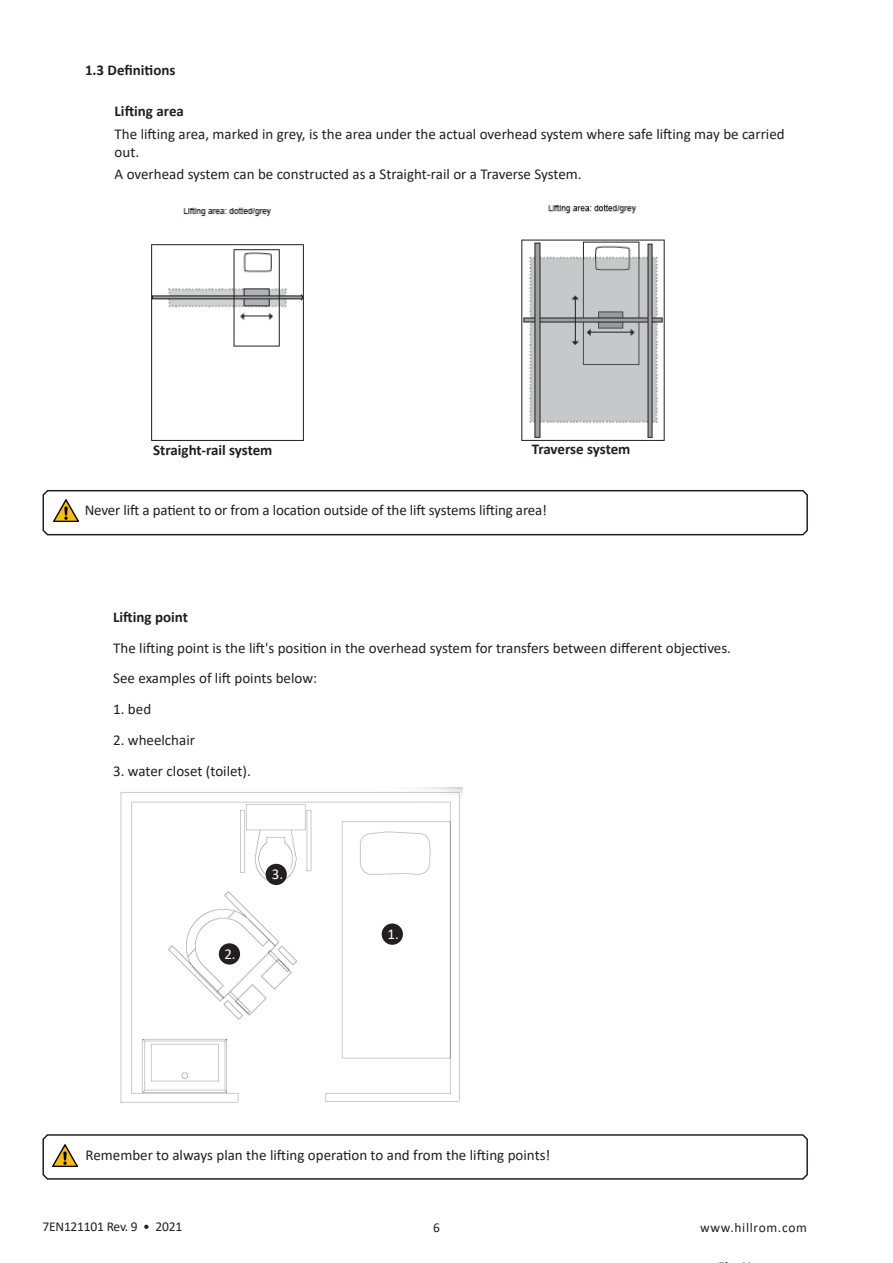
<style>
.page{position:relative;width:893px;height:1263px;background:#fff}
.page>*{position:absolute;margin:0;border:0;box-sizing:border-box;transform-origin:0 0}
.Brö_helv_11{font:15px/18px "Calibri";color:#231f20}
.Brö_helv_11-2{font:700 15px "Calibri";color:#231f20}
.Rub_ins{font:700 15px "Calibri";color:#231f20}
.t1{font:15px "Calibri";color:#fff}
.t2{font:13.5px "Calibri";letter-spacing:-.015em;color:#231f20}
.t3{font:13.5px "Calibri";letter-spacing:.05em;color:#231f20}
</style>
<div class="page">
<img style="left:151px;top:207px;width:153px;height:234px">
<img style="left:521px;top:204px;width:144px;height:237px">
<svg style="left:42px;top:489px;width:766px;height:47px"></svg>
<svg style="left:42px;top:1134px;width:766px;height:46px"></svg>
<img style="left:120px;top:787px;width:343px;height:316px">
<div style="left:261px;top:848px;width:30px;height:30px;background:#fff;border-radius:50%"></div>
<div style="left:378px;top:915px;width:33px;height:32px;background:#fff;border-radius:50%"></div>
<div style="left:213px;top:934px;width:32px;height:32px;background:#fff;border-radius:50%"></div>
<svg style="left:360px;top:829px;width:71px;height:46px"></svg>
<div style="left:382px;top:923px;width:21px;height:22px;background:#231f20;border-radius:50%"></div>
<div style="left:266px;top:864px;width:21px;height:21px;background:#231f20;border-radius:50%"></div>
<div style="left:219px;top:943px;width:21px;height:21px;background:#231f20;border-radius:50%"></div>
<img style="left:53px;top:499px;width:25px;height:22px">
<img style="left:53px;top:1145px;width:25px;height:21px">
<p class="Rub_ins" style="left:85px;top:59px;width:92px">1.3 Definitions</p>
<p class="Brö_helv_11-2" style="left:115px;top:101px;width:71px">Lifting area</p>
<p class="Brö_helv_11" style="left:115px;top:124px;width:672px">The lifting area, marked in grey, is the area under the actual overhead system where safe lifting may be carried out.</p>
<p class="Brö_helv_11" style="left:115px;top:164px;width:468px">A overhead system can be constructed as a Straight-rail or a Traverse System.</p>
<p class="Brö_helv_11-2" style="left:153px;top:440px;width:121px">Straight-rail system</p>
<p class="Brö_helv_11-2" style="left:532px;top:439px;width:100px">Traverse system</p>
<p class="Brö_helv_11" style="left:85px;top:501px;width:464px">Never lift a patient to or from a location outside of the lift systems lifting area!</p>
<p class="Brö_helv_11-2" style="left:113px;top:606px;width:76px">Lifting point</p>
<p class="Brö_helv_11" style="left:113px;top:638px;width:619px">The lifting point is the lift's position in the overhead system for transfers between different objectives.</p>
<p class="Brö_helv_11" style="left:113px;top:669px;width:205px">See examples of lift points below:</p>
<p class="Brö_helv_11" style="left:113px;top:700px;width:39px">1. bed</p>
<p class="Brö_helv_11" style="left:113px;top:730px;width:83px">2. wheelchair</p>
<p class="Brö_helv_11" style="left:113px;top:761px;width:139px">3. water closet (toilet).</p>
<p class="t1" style="left:224px;top:943px;width:13px">2.</p>
<p class="t1" style="left:272px;top:863px;width:13px">3.</p>
<p class="t1" style="left:388px;top:923px;width:13px">1.</p>
<p class="Brö_helv_11" style="left:86px;top:1145px;width:466px">Remember to always plan the lifting operation to and from the lifting points!</p>
<p class="t2" style="left:42px;top:1217px;width:141px">7EN121101 Rev. 9 • 2021</p>
<p class="t2" style="left:433px;top:1218px;width:8px">6</p>
<p class="t3" style="left:700px;top:1218px;width:108px">www.hillrom.com</p>
</div>
